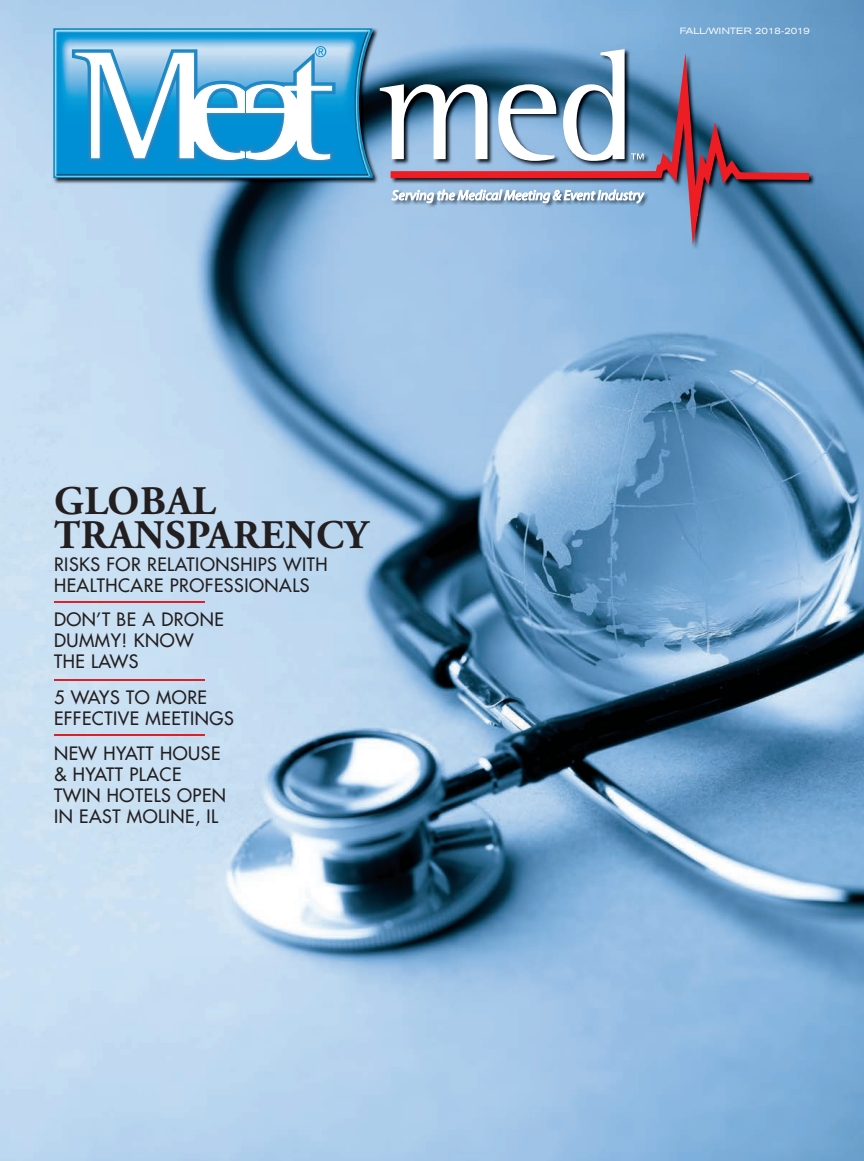
<style>
.page{position:relative;width:864px;height:1161px;background:#fff}
.page>*{position:absolute;margin:0;border:0;box-sizing:border-box;transform-origin:0 0}
.t1{font:700 40.5px/34.5px "Adobe Garamond Pro";letter-spacing:.015em;color:#231f20}
.t2{font:18px/21px "Futura";letter-spacing:.03em;color:#231f20}
.t3{font:expanded 9px "Akzidenz Grotesk BE";color:#fff}
</style>
<div class="page">
<img style="left:0;top:0;width:864px;height:1161px">
<img style="left:53px;top:28px;width:762px;height:222px">
<svg style="left:384px;top:28px;width:425px;height:217px"></svg>
<img style="left:53px;top:28px;width:320px;height:150px">
<svg style="left:380px;top:84px;width:108px;height:75px"></svg>
<svg style="left:498px;top:84px;width:58px;height:77px"></svg>
<svg style="left:563px;top:49px;width:62px;height:112px"></svg>
<svg style="left:69px;top:46px;width:269px;height:120px"></svg>
<svg style="left:631px;top:153px;width:13px;height:7px"></svg>
<svg style="left:392px;top:190px;width:252px;height:13px"></svg>
<hr style="left:54px;top:601px;width:150px;height:1px;background:#da2128">
<hr style="left:54px;top:679px;width:150px;height:1px;background:#da2128">
<hr style="left:54px;top:734px;width:150px;height:2px;background:#da2128">
<h1 class="t1" style="left:54px;top:485px;width:315px">GLOBAL<br>TRANSPARENCY</h1>
<p class="t2" style="left:54px;top:553px;width:275px">RISKS FOR RELATIONSHIPS WITH<br>HEALTHCARE PROFESSIONALS</p>
<p class="t2" style="left:54px;top:609px;width:171px">DON’T BE A DRONE<br>DUMMY! KNOW<br>THE LAWS</p>
<p class="t2" style="left:54px;top:687px;width:181px">5 WAYS TO MORE<br>EFFECTIVE MEETINGS</p>
<p class="t2" style="left:54px;top:742px;width:174px">NEW HYATT HOUSE &amp; HYATT PLACE<br>TWIN HOTELS OPEN<br>IN EAST MOLINE, IL</p>
<p class="t3" style="left:680px;top:25px;width:132px">FALL/WINTER 2018-2019</p>
</div>
